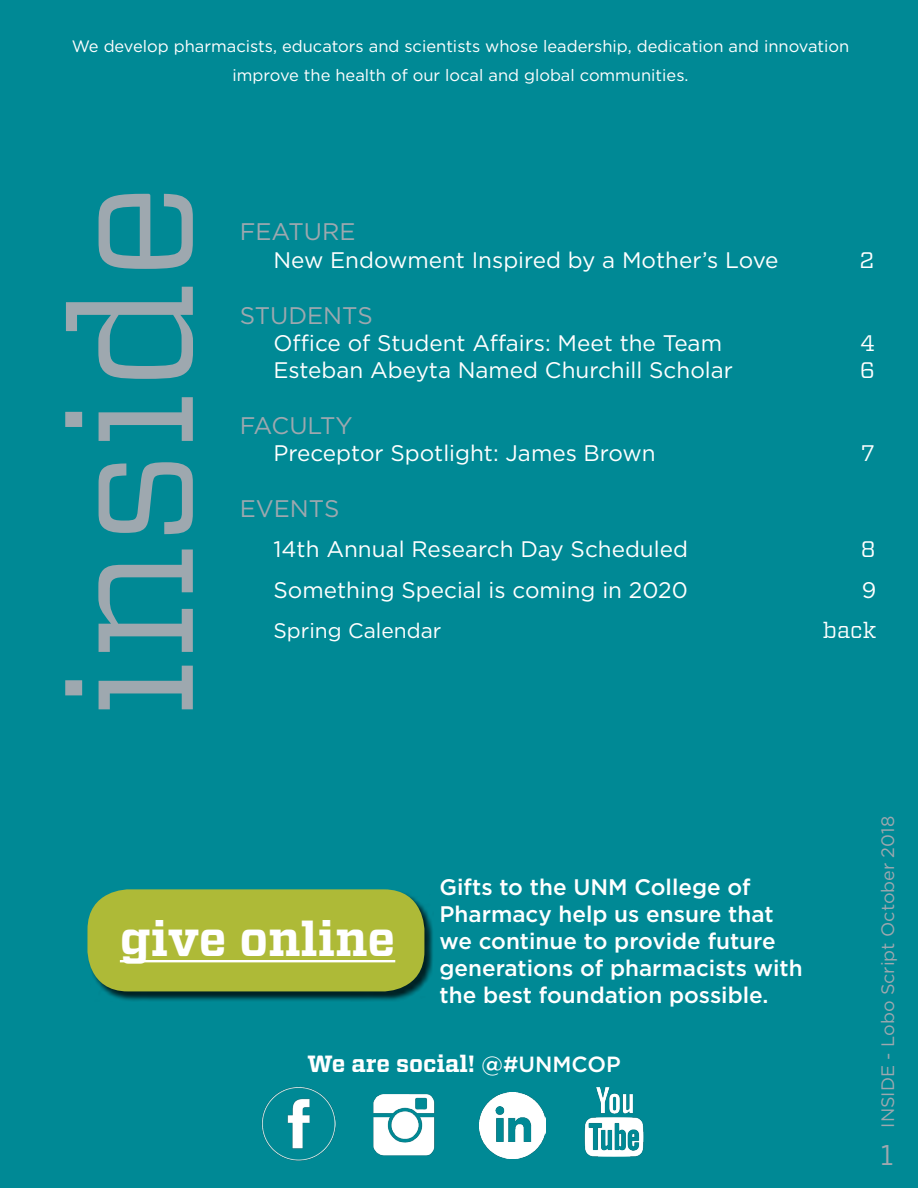
<style>
.page{position:relative;width:918px;height:1188px;background:#008995}
.page>*{position:absolute;margin:0;border:0;box-sizing:border-box;transform-origin:0 0}
.t1{font:176.25px "Vitesse";color:#9ea8af}
.t2{font:700 48px "Vitesse";color:#fff}
.t3{font:28.5px "Vitesse";color:#9ea8af}
.t4{font:24px "Gotham";color:#9ea8af}
.t5{font:24px "Gotham";letter-spacing:-.02em;color:#9ea8af}
.t6{font:700 23.4px "Vitesse";color:#fff}
.t7{font:22.5px "Gotham";color:#fff}
.t8{font:500 22.5px/27px "Gotham";color:#fff}
.t9{font:22.5px "Vitesse";color:#fff}
.t10{font:21px "Gotham";color:#fff}
.t11{font:18px "Gotham";color:#9ea8af}
.t12{font:16.5px/28.5px "Gotham";color:#fff;text-align:center}
.s1{font-family:"Gotham";font-weight:500;font-size:21.9px}
</style>
<div class="page">
<div style="left:88px;top:890px;width:346px;height:111px;background:#000;opacity:.75"></div>
<div style="left:87px;top:889px;width:337px;height:102px;background:#aeba37;border-radius:40px"></div>
<hr style="left:120px;top:960px;width:275px;height:2px;background:#fff">
<img style="left:261px;top:1086px;width:74px;height:74px">
<img style="left:479px;top:1092px;width:67px;height:66px">
<img style="left:584px;top:1088px;width:60px;height:68px">
<img style="left:373px;top:1094px;width:62px;height:62px">
<p class="t12" style="left:72px;top:32px;width:779px">We develop pharmacists, educators and scientists whose leadership, dedication and innovation improve the health of our local and global communities.</p>
<h1 class="t1" style="left:11px;top:719px;width:538px;rotate:-90deg">inside</h1>
<p class="t4" style="left:240px;top:216px;width:117px">FEATURE</p>
<p class="t7" style="left:274px;top:246px;width:507px">New Endowment Inspired by a Mother’s Love</p>
<p class="t9" style="left:860px;top:245px;width:16px">2</p>
<p class="t4" style="left:240px;top:300px;width:134px">STUDENTS</p>
<p class="t7" style="left:274px;top:329px;width:450px">Office of Student Affairs: Meet the Team</p>
<p class="t9" style="left:860px;top:328px;width:17px">4</p>
<p class="t7" style="left:274px;top:356px;width:461px">Esteban Abeyta Named Churchill Scholar</p>
<p class="t9" style="left:860px;top:355px;width:17px">6</p>
<p class="t5" style="left:240px;top:410px;width:114px">FACULTY</p>
<p class="t7" style="left:274px;top:439px;width:384px">Preceptor Spotlight: James Brown</p>
<p class="t9" style="left:861px;top:438px;width:15px">7</p>
<p class="t4" style="left:240px;top:493px;width:101px">EVENTS</p>
<p class="t7" style="left:274px;top:535px;width:416px">14th Annual Research Day Scheduled</p>
<p class="t9" style="left:861px;top:534px;width:16px">8</p>
<p class="t7" style="left:274px;top:575px;width:416px">Something Special is coming in 2020</p>
<p class="t7" style="left:862px;top:575px;width:16px">9</p>
<p class="t10" style="left:274px;top:617px;width:169px">Spring Calendar</p>
<p class="t9" style="left:823px;top:615px;width:55px">back</p>
<h2 class="t2" style="left:120px;top:908px;width:277px">give online</h2>
<p class="t8" style="left:440px;top:873px;width:365px">Gifts to the UNM College of<br>Pharmacy help us ensure that we continue to provide future generations of pharmacists with the best foundation possible.</p>
<p class="t6" style="left:308px;top:1048px;width:315px">We are social! <span class="s1">@#UNMCOP</span></p>
<p class="t11" style="left:876px;top:1128px;width:313px;rotate:-90deg">INSIDE - Lobo Script October 2018</p>
<p class="t3" style="left:880px;top:1136px;width:15px">1</p>
</div>
